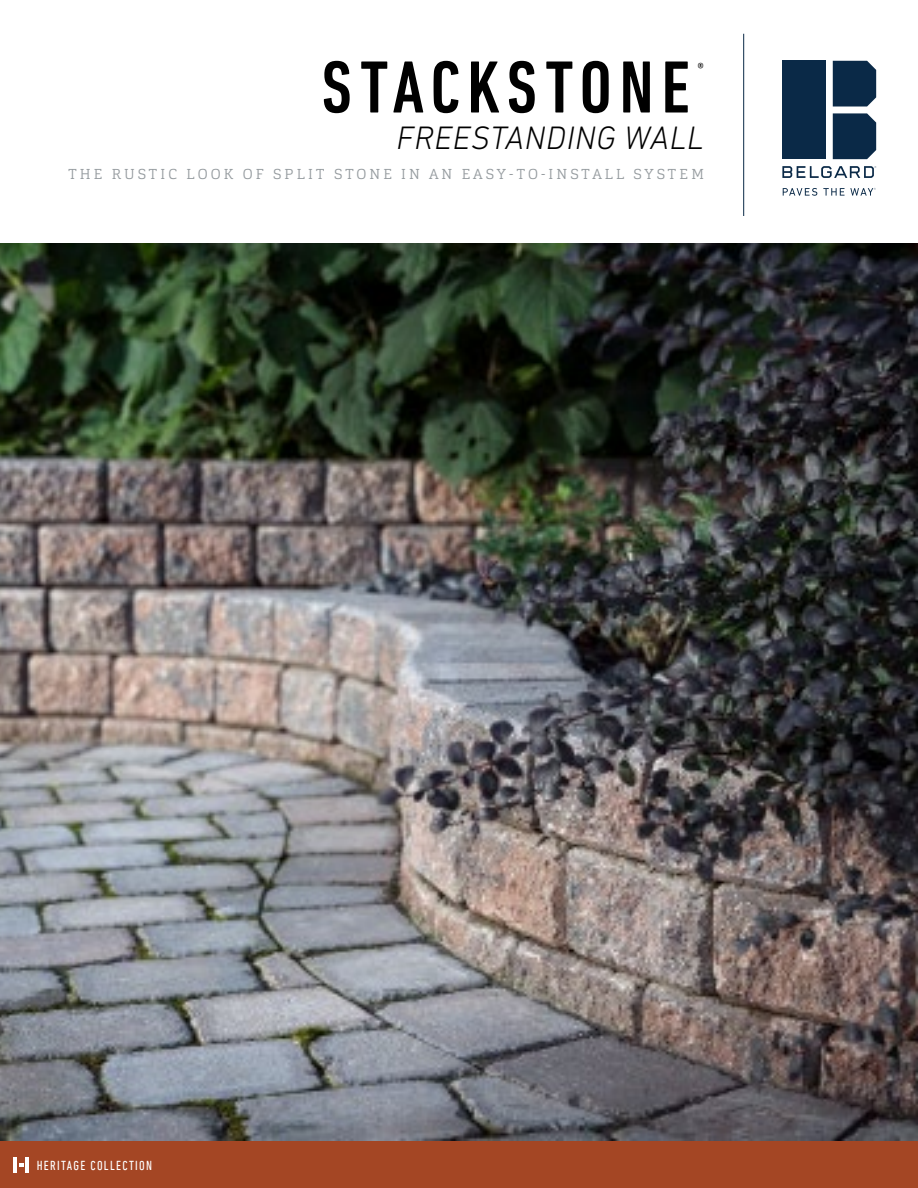
<style>
.page{position:relative;width:918px;height:1188px;background:#fff}
.page>*{position:absolute;margin:0;border:0;box-sizing:border-box;transform-origin:0 0}
.t1{font:500 condensed 75px "DIN Next LT Pro";letter-spacing:.1em;color:#000}
.t2{font:italic 300 33px "DIN Next LT Pro";letter-spacing:.02em;color:#000}
.t3{font:500 condensed 14.85px "DIN Next LT Pro";color:#000}
.t4{font:300 14.25px "Cargan";letter-spacing:.21em;color:#959b9f}
.t5{font:condensed 13.35px "DIN Next LT Pro";letter-spacing:.1em;color:#fff}
</style>
<div class="page">
<hr style="left:743px;top:34px;width:1px;height:182px;background:#0a2947">
<div style="left:833px;top:61px;width:43px;height:46px;background:#0a2947"></div>
<div style="left:833px;top:113px;width:43px;height:46px;background:#0a2947"></div>
<div style="left:782px;top:61px;width:44px;height:98px;background:#0a2947"></div>
<svg style="left:782px;top:166px;width:94px;height:12px"></svg>
<svg style="left:783px;top:188px;width:34px;height:8px"></svg>
<svg style="left:823px;top:188px;width:53px;height:8px"></svg>
<div style="left:0;top:1141px;width:918px;height:47px;background:#a44624"></div>
<hr style="left:14px;top:1158px;width:3px;height:15px;background:#fff">
<svg style="left:19px;top:1163px;width:5px;height:4px"></svg>
<hr style="left:25px;top:1158px;width:4px;height:15px;background:#fff">
<img style="left:0;top:243px;width:918px;height:898px">
<h1 class="t1" style="left:322px;top:45px;width:370px">STACKSTONE</h1>
<p class="t3" style="left:697px;top:59px;width:8px">®</p>
<h2 class="t2" style="left:396px;top:118px;width:309px">FREESTANDING WALL</h2>
<p class="t4" style="left:68px;top:165px;width:637px">THE RUSTIC LOOK OF SPLIT STONE IN AN EASY-TO-INSTALL SYSTEM</p>
<p class="t5" style="left:37px;top:1158px;width:117px">HERITAGE COLLECTION</p>
</div>
